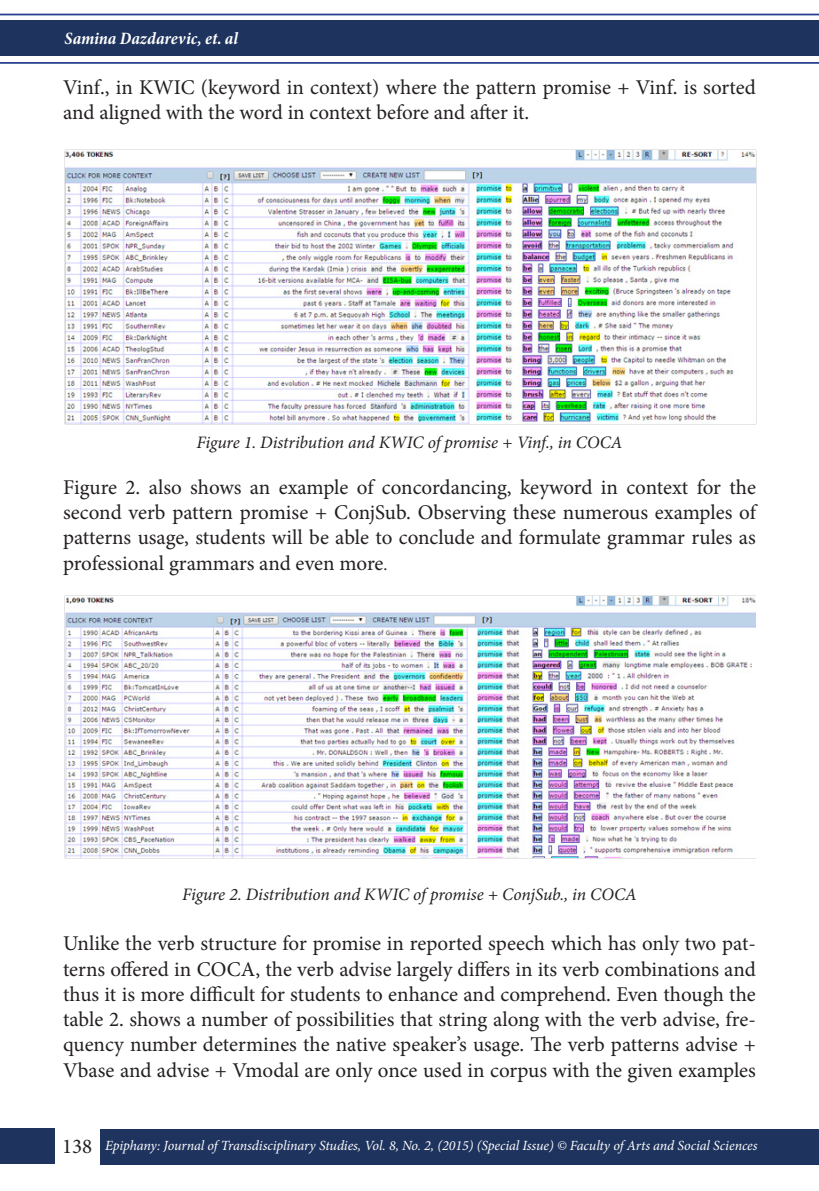
<style>
.page{position:relative;width:819px;height:1191px;background:#fff}
.page>*{position:absolute;margin:0;border:0;box-sizing:border-box;transform-origin:0 0}
.t1{font:21px/25.2px "Minion Pro";letter-spacing:-.005em;color:#231f20;text-align:justify}
.t2{font:italic 17.5px "Minion Pro";letter-spacing:-.01em;color:#231f20}
.t3{font:italic 700 condensed 17.5px "Minion Pro";color:#fff}
.t4{font:italic 14px "Minion Pro";letter-spacing:-.01em;color:#fff}
.s1{font-size:17.5px}
</style>
<div class="page">
<div style="left:0;top:21px;width:819px;height:35px;background:#1e335d"></div>
<div style="left:100px;top:1128px;width:719px;height:36px;background:#1e335d"></div>
<div style="left:0;top:1128px;width:54px;height:35px;background:#1e335d"></div>
<hr style="left:0;top:14px;width:819px;height:1px;background:#253f8e">
<hr style="left:0;top:62px;width:819px;height:2px;background:#253f8e">
<img style="left:64px;top:150px;width:692px;height:275px">
<img style="left:64px;top:595px;width:692px;height:263px">
<p class="t3" style="left:64px;top:26px;width:175px">Samina Dazdarevic, et. al</p>
<p class="t1" style="left:63px;top:75px;width:694px">Vinf., in KWIC (keyword in context) where the pattern promise + Vinf. is sorted and aligned with the word in context before and after it.</p>
<p class="t2" style="left:196px;top:430px;width:427px">Figure 1. Distribution and KWIC of promise + Vinf., in COCA</p>
<p class="t1" style="left:63px;top:475px;width:694px">Figure 2. also shows an example of concordancing, keyword in context for the second verb pattern promise + ConjSub. Observing these numerous examples of patterns usage, students will be able to conclude and formulate grammar rules as professional grammars and even more<span class="s1">.</span></p>
<p class="t2" style="left:182px;top:882px;width:456px">Figure 2. Distribution and KWIC of promise + ConjSub., in COCA</p>
<p class="t1" style="left:63px;top:931px;width:694px">Unlike the verb structure for promise in reported speech which has only two pat&shy;terns offered in COCA, the verb advise largely differs in its verb combinations and thus it is more difficult for students to enhance and comprehend. Even though the table 2. shows a number of possibilities that string along with the verb advise, fre&shy;quency number determines the native speaker’s usage. The verb patterns advise + Vbase and advise + Vmodal are only once used in corpus with the given examples</p>
<p class="t1" style="left:62px;top:1133px;width:32px">138</p>
<p class="t4" style="left:105px;top:1136px;width:653px">Epiphany: Journal of Transdisciplinary Studies, Vol. 8, No. 2, (2015) (Special Issue) © Faculty of Arts and Social Sciences</p>
</div>
